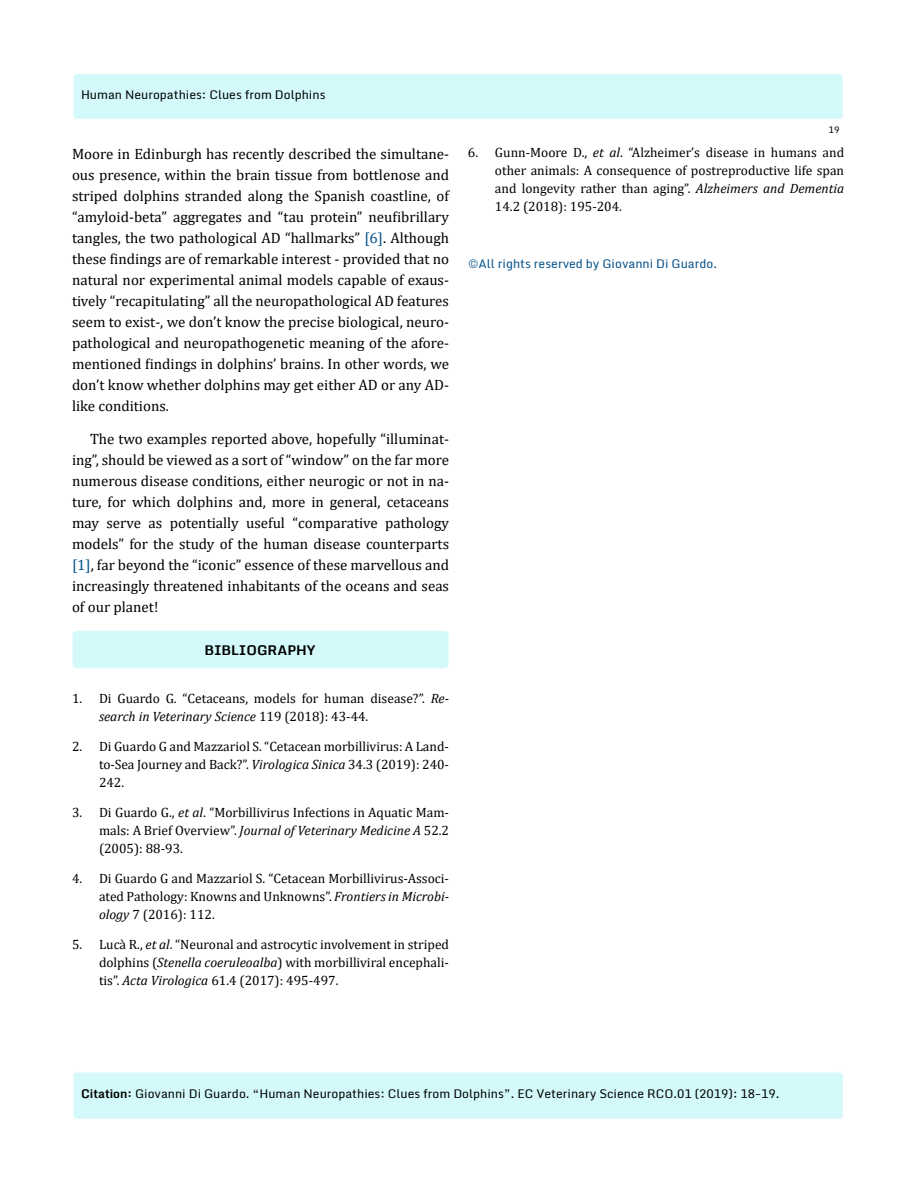
<style>
.page{position:relative;width:918px;height:1188px;background:#fff}
.page>*{position:absolute;margin:0;border:0;box-sizing:border-box;transform-origin:0 0}
.t1{font:15px/21px "Cambria";color:#000;text-align:justify}
.t2{font:13.5px/18px "Cambria";color:#000;text-align:justify}
.t3{font:700 13.5px "Monda";color:#000}
.t4{font:12px "Monda";color:#000}
.t5{font:12px "Monda";color:#035089}
.t6{font:9px "Monda";color:#000}
.s1{color:#035089}
.s2{font-style:italic}
.s3{font-weight:700}
</style>
<div class="page">
<div style="left:73px;top:73px;width:770px;height:47px;background:#d3f9fa;border-radius:4px"></div>
<div style="left:72px;top:72px;width:772px;height:48px;border:2px solid #fff;border-radius:4px"></div>
<div style="left:73px;top:1072px;width:771px;height:47px;background:#d3f9fa;border-radius:4px"></div>
<div style="left:72px;top:1071px;width:772px;height:49px;border:2px solid #fff;border-radius:4px"></div>
<div style="left:72px;top:631px;width:377px;height:37px;background:#d3f9fa;border-radius:4px"></div>
<p class="t4" style="left:81px;top:87px;width:246px">Human Neuropathies: Clues from Dolphins</p>
<p class="t1" style="left:72px;top:143px;width:379px">Moore in Edinburgh has recently described the simultane&shy;ous presence, within the brain tissue from bottlenose and striped dolphins stranded along the Spanish coastline, of “amyloid-beta” aggregates and “tau protein” neufibrillary tangles, the two pathological AD “hallmarks” <span class="s1">[6]</span>. Although these findings are of remarkable interest - provided that no natural nor experimental animal models capable of exaus&shy;tively “recapitulating” all the neuropathological AD features seem to exist-, we don’t know the precise biological, neuro&shy;pathological and neuropathogenetic meaning of the afore&shy;mentioned findings in dolphins’ brains. In other words, we don’t know whether dolphins may get either AD or any AD&shy;like conditions.</p>
<p class="t1" style="left:72px;top:428px;width:379px;text-indent:18px">The two examples reported above, hopefully “illuminat&shy;ing”, should be viewed as a sort of “window” on the far more numerous disease conditions, either neurogic or not in na&shy;ture, for which dolphins and, more in general, cetaceans may serve as potentially useful “comparative pathology models” for the study of the human disease counterparts <span class="s1">[1]</span>, far beyond the “iconic” essence of these marvellous and increasingly threatened inhabitants of the oceans and seas of our planet!</p>
<p class="t3" style="left:204px;top:638px;width:113px">BIBLIOGRAPHY</p>
<p class="t2" style="left:99px;top:689px;width:352px;text-indent:-27px">1. Di Guardo G. “Cetaceans, models for human disease?”. <span class="s2">Re&shy;search in Veterinary Science</span> 119 (2018): 43-44.</p>
<p class="t2" style="left:99px;top:737px;width:352px;text-indent:-27px">2. Di Guardo G and Mazzariol S. “Cetacean morbillivirus: A Land&shy;to-Sea Journey and Back?”. <span class="s2">Virologica Sinica</span> 34.3 (2019): 240- 242.</p>
<p class="t2" style="left:99px;top:803px;width:352px;text-indent:-27px">3. Di Guardo G., <span class="s2">et al</span>. “Morbillivirus Infections in Aquatic Mam&shy;mals: A Brief Overview”. <span class="s2">Journal of Veterinary Medicine A</span> 52.2 (2005): 88-93.</p>
<p class="t2" style="left:99px;top:869px;width:352px;text-indent:-27px">4. Di Guardo G and Mazzariol S. “Cetacean Morbillivirus-Associ&shy;ated Pathology: Knowns and Unknowns”. <span class="s2">Frontiers in Microbi&shy;ology</span> 7 (2016): 112.</p>
<p class="t2" style="left:99px;top:935px;width:352px;text-indent:-27px">5. Lucà R., <span class="s2">et al</span>. “Neuronal and astrocytic involvement in striped dolphins (<span class="s2">Stenella coeruleoalba</span>) with morbilliviral encephali&shy;tis”. <span class="s2">Acta Virologica</span> 61.4 (2017): 495-497.</p>
<p class="t6" style="left:829px;top:124px;width:12px">19</p>
<p class="t2" style="left:495px;top:144px;width:351px;text-indent:-27px">6. Gunn-Moore D., <span class="s2">et al</span>. “Alzheimer’s disease in humans and other animals: A consequence of postreproductive life span and longevity rather than aging”. <span class="s2">Alzheimers and Dementia </span>14.2 (2018): 195-204.</p>
<p class="t5" style="left:468px;top:256px;width:251px">©All rights reserved by Giovanni Di Guardo.</p>
<p class="t4" style="left:81px;top:1086px;width:700px"><span class="s3">Citation:</span> Giovanni Di Guardo. “Human Neuropathies: Clues from Dolphins”. EC Veterinary Science RCO.01 (2019): 18-19.</p>
</div>
